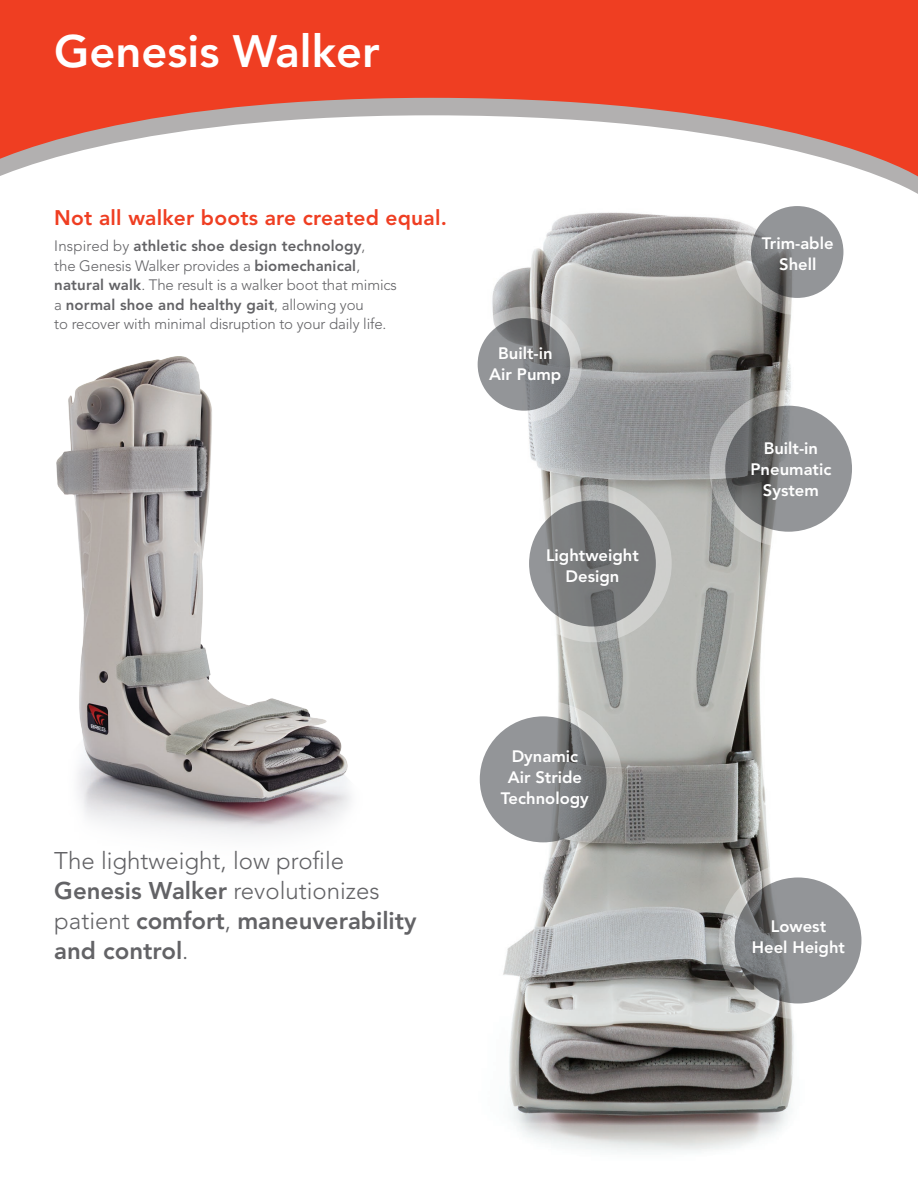
<style>
.page{position:relative;width:918px;height:1188px;background:#fff}
.page>*{position:absolute;margin:0;border:0;box-sizing:border-box;transform-origin:0 0}
.t1{font:800 45px "Avenir LT Std";color:#fff}
.t2{font:300 24px/30px "Avenir LT Std";color:#636366}
.t3{font:800 21px "Avenir LT Std";letter-spacing:.01em;color:#ef3e22}
.t4{font:800 16.5px/21px "Avenir LT Std";color:#fff;text-align:center}
.t5{font:300 15px/19.5px "Avenir LT Std";letter-spacing:-.01em;color:#636366}
.s1{font-weight:800}
</style>
<div class="page">
<svg style="left:0;top:0;width:918px;height:187px;fill:#ef3e22"></svg>
<img style="left:56px;top:356px;width:295px;height:480px">
<img style="left:478px;top:180px;width:392px;height:972px">
<svg style="left:513px;top:485px;width:159px;height:157px;fill:#cfd0cd"></svg>
<svg style="left:529px;top:501px;width:127px;height:126px;background:#787a7b"></svg>
<svg style="left:709px;top:390px;width:159px;height:157px"></svg>
<svg style="left:725px;top:406px;width:127px;height:126px;background:#7e8082"></svg>
<svg style="left:464px;top:701px;width:158px;height:157px"></svg>
<svg style="left:480px;top:716px;width:127px;height:126px;background:#87898b"></svg>
<svg style="left:719px;top:862px;width:158px;height:157px"></svg>
<svg style="left:735px;top:877px;width:126px;height:126px;background:#888a8c"></svg>
<svg style="left:466px;top:307px;width:116px;height:115px"></svg>
<svg style="left:478px;top:318px;width:92px;height:93px;background:#808285"></svg>
<svg style="left:734px;top:189px;width:127px;height:126px"></svg>
<svg style="left:751px;top:206px;width:92px;height:92px;background:#888a8c"></svg>
<h1 class="t1" style="left:54px;top:32px;width:327px">Genesis Walker</h1>
<h3 class="t3" style="left:54px;top:209px;width:394px">Not all walker boots are created equal.</h3>
<p class="t5" style="left:54px;top:238px;width:344px">Inspired by <span class="s1">athletic shoe design technology</span>,<br>the Genesis Walker provides a <span class="s1">biomechanical</span>, <span class="s1">natural walk</span>. The result is a walker boot that mimics a <span class="s1">normal shoe and healthy gait</span>, allowing you<br>to recover with minimal disruption to your daily life.</p>
<p class="t4" style="left:489px;top:344px;width:74px">Built-in<br>Air Pump</p>
<h2 class="t2" style="left:54px;top:847px;width:364px">The lightweight, low profile<br><span class="s1">Genesis Walker</span> revolutionizes patient <span class="s1">comfort</span>, <span class="s1">maneuverability and control</span>.</h2>
<p class="t4" style="left:546px;top:546px;width:94px">Lightweight<br>Design</p>
<p class="t4" style="left:501px;top:747px;width:89px">Dynamic<br>Air Stride<br>Technology</p>
<p class="t4" style="left:762px;top:234px;width:73px">Trim-able<br>Shell</p>
<p class="t4" style="left:750px;top:439px;width:82px">Built-in<br>Pneumatic<br>System</p>
<p class="t4" style="left:752px;top:917px;width:95px">Lowest<br>Heel Height</p>
</div>
